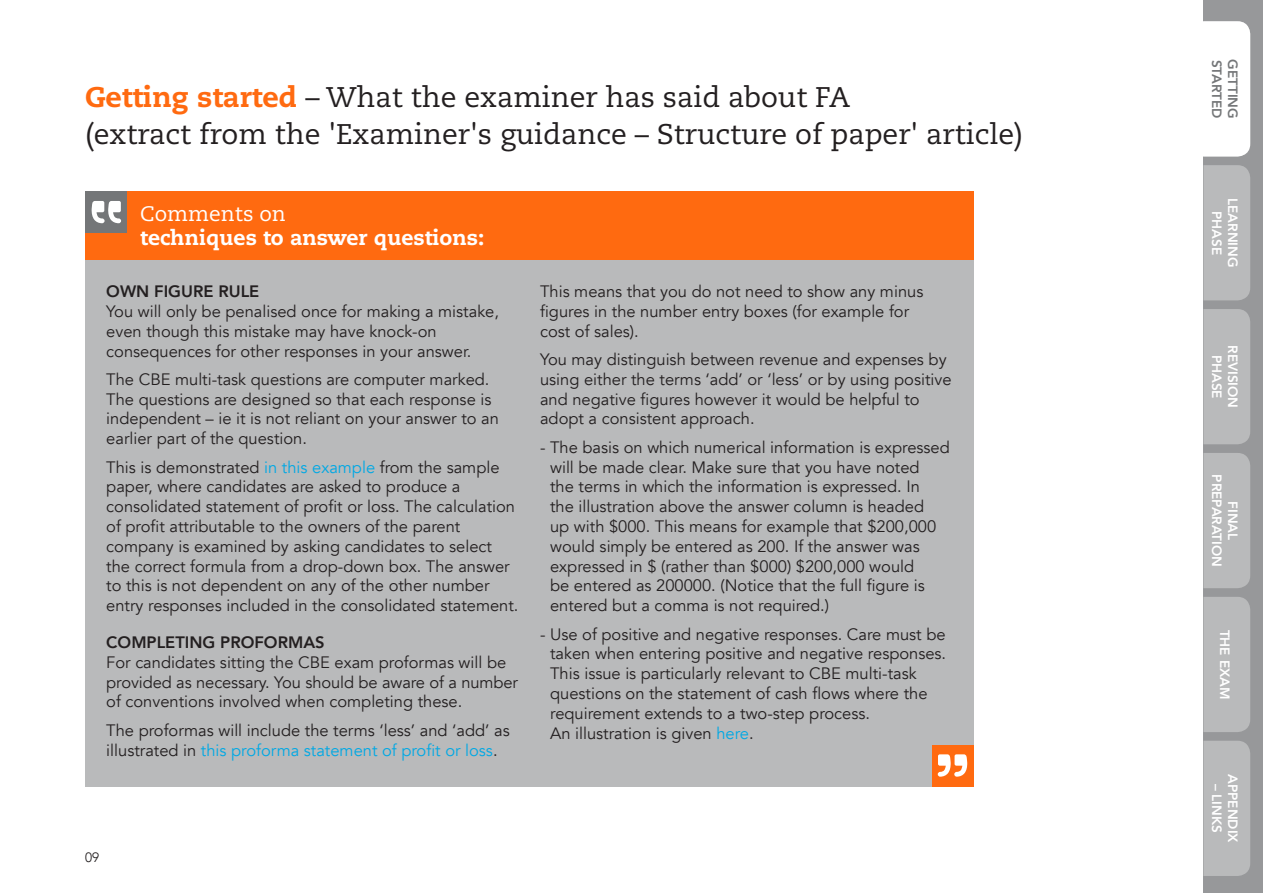
<style>
.page{position:relative;width:1263px;height:893px;background:#fff}
.page>*{position:absolute;margin:0;border:0;box-sizing:border-box;transform-origin:0 0}
.RUNNING_HEADER{font:28.35px/36.8px "Caecilia";color:#231f20}
.C_HEAD_WHITE{font:800 21px/24px "Caecilia";color:#fff}
.BODY_12PT{font:16.5px/19.8px "Avenir";color:#231f20}
.BODY_12PT-2{font:800 16.5px "Avenir";color:#231f20}
.t1{font:800 13.5px/16.2px "Avenir";color:#fff;text-align:center}
.t2{font:800 13.5px "Avenir";color:#747678}
.t3{font:300 13.5px "Avenir";color:#231f20}
.s1{font-weight:800;color:#ff6a10}
.s2{font-weight:400}
.s3{color:#00a8e4}
</style>
<div class="page">
<div style="left:1203px;top:0;width:60px;height:893px;background:#97989a"></div>
<div style="left:1203px;top:165px;width:47px;height:135px;background:#b9babb"></div>
<div style="left:1203px;top:309px;width:47px;height:135px;background:#b9babb"></div>
<div style="left:1203px;top:453px;width:47px;height:135px;background:#b9babb"></div>
<div style="left:1203px;top:597px;width:47px;height:135px;background:#b9babb"></div>
<div style="left:1203px;top:741px;width:47px;height:135px;background:#b9babb"></div>
<div style="left:85px;top:259px;width:889px;height:528px;background:#b9babb"></div>
<div style="left:85px;top:191px;width:889px;height:68px;background:#ff6a10"></div>
<div style="left:85px;top:191px;width:42px;height:42px;background:#747678"></div>
<svg style="left:91px;top:201px;width:30px;height:22px"></svg>
<div style="left:932px;top:745px;width:42px;height:42px;background:#ff6a10"></div>
<svg style="left:938px;top:754px;width:29px;height:23px"></svg>
<div style="left:1203px;top:21px;width:47px;height:136px;background:#fff"></div>
<p class="RUNNING_HEADER" style="left:85px;top:79px;width:939px"><span class="s1">Getting started</span> – What the examiner has said about FA<br>(extract from the 'Examiner's guidance – Structure of paper' article)</p>
<p class="C_HEAD_WHITE" style="left:140px;top:202px;width:345px"><span class="s2">Comments on<br></span>techniques to answer questions:</p>
<p class="BODY_12PT-2" style="left:106px;top:279px;width:155px">OWN FIGURE RULE</p>
<p class="BODY_12PT" style="left:106px;top:302px;width:394px">You will only be penalised once for making a mistake, even though this mistake may have knock-on consequences for other responses in your answer.</p>
<p class="BODY_12PT" style="left:106px;top:370px;width:394px">The CBE multi-task questions are computer marked.<br>The questions are designed so that each response is independent – ie it is not reliant on your answer to an earlier part of the question.</p>
<p class="BODY_12PT" style="left:106px;top:457px;width:414px">This is demonstrated <span class="s3">in this example</span> from the sample paper, where candidates are asked to produce a consolidated statement of profit or loss. The calculation of profit attributable to the owners of the parent company is examined by asking candidates to select the correct formula from a drop-down box. The answer to this is not dependent on any of the other number entry responses included in the consolidated statement.</p>
<p class="BODY_12PT-2" style="left:106px;top:629px;width:220px">COMPLETING PROFORMAS</p>
<p class="BODY_12PT" style="left:106px;top:652px;width:413px">For candidates sitting the CBE exam proformas will be provided as necessary. You should be aware of a number of conventions involved when completing these.</p>
<p class="BODY_12PT" style="left:106px;top:720px;width:405px">The proformas will include the terms ‘less’ and ‘add’ as illustrated in <span class="s3">this proforma statement of profit or loss</span>.</p>
<p class="BODY_12PT" style="left:540px;top:282px;width:385px">This means that you do not need to show any minus figures in the number entry boxes (for example for cost of sales).</p>
<p class="BODY_12PT" style="left:540px;top:350px;width:413px">You may distinguish between revenue and expenses by using either the terms ‘add’ or ‘less’ or by using positive and negative figures however it would be helpful to adopt a consistent approach.</p>
<p class="BODY_12PT" style="left:550px;top:437px;width:401px;text-indent:-10px">- The basis on which numerical information is expressed will be made clear. Make sure that you have noted<br>the terms in which the information is expressed. In<br>the illustration above the answer column is headed<br>up with $000. This means for example that $200,000 would simply be entered as 200. If the answer was expressed in $ (rather than $000) $200,000 would<br>be entered as 200000. (Notice that the full figure is entered but a comma is not required.)</p>
<p class="BODY_12PT" style="left:550px;top:624px;width:398px;text-indent:-10px">- Use of positive and negative responses. Care must be taken when entering positive and negative responses.<br>This issue is particularly relevant to CBE multi-task questions on the statement of cash flows where the requirement extends to a two-step process.<br>An illustration is given <span class="s3">here</span>.</p>
<p class="t3" style="left:85px;top:849px;width:16px">09</p>
<p class="t2" style="left:1227px;top:60px;width:60px;rotate:90deg">STARTED</p>
<p class="t2" style="left:1243px;top:59px;width:61px;rotate:90deg">GETTING</p>
<p class="t1" style="left:1241px;top:198px;width:71px;rotate:90deg">LEARNING<br>PHASE</p>
<p class="t1" style="left:1241px;top:345px;width:65px;rotate:90deg">REVISION<br>PHASE</p>
<p class="t1" style="left:1241px;top:474px;width:94px;rotate:90deg">FINAL<br>PREPARATION</p>
<p class="t1" style="left:1233px;top:630px;width:71px;rotate:90deg">THE EXAM</p>
<p class="t1" style="left:1241px;top:774px;width:70px;rotate:90deg">APPENDIX</p>
<p class="t1" style="left:1225px;top:784px;width:51px;rotate:90deg">– LINKS</p>
</div>
